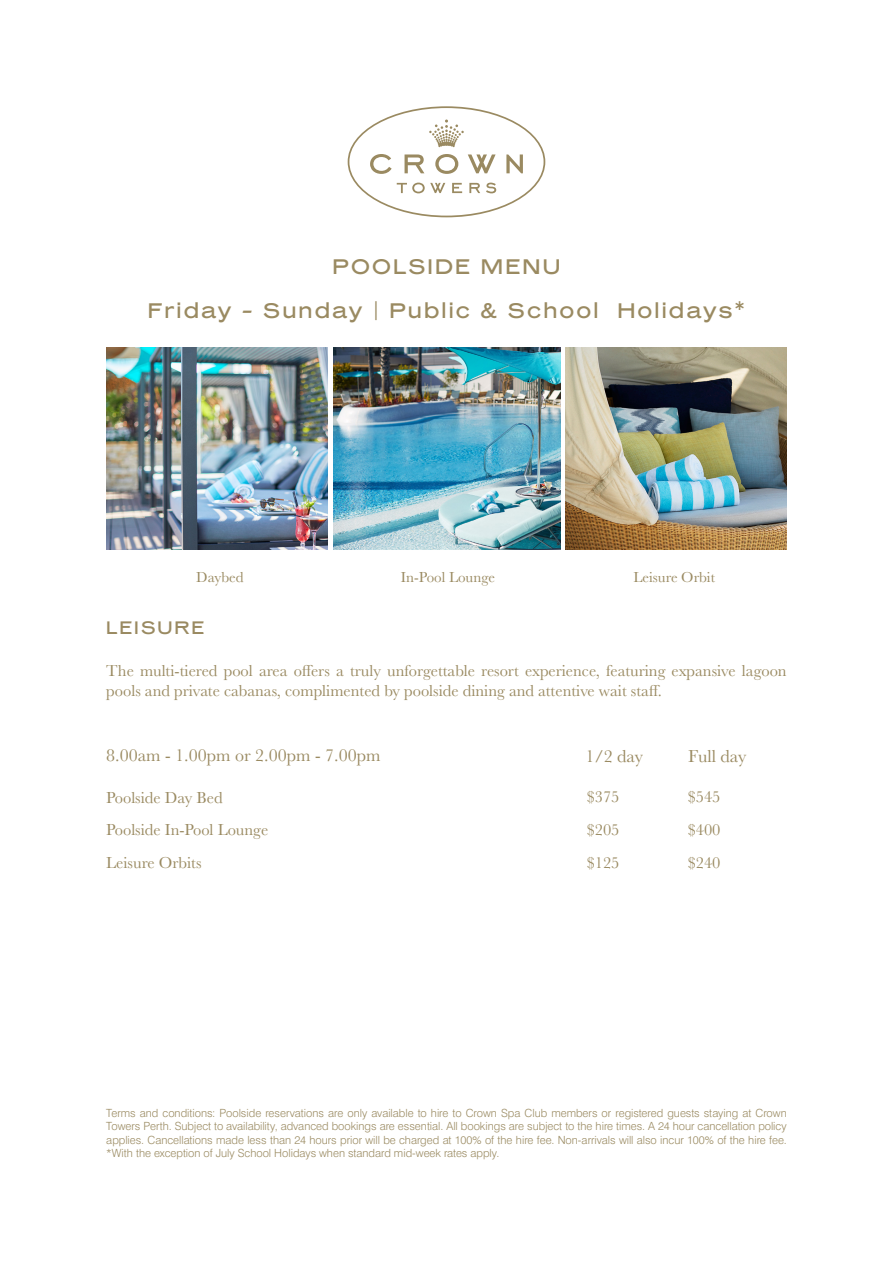
<style>
.page{position:relative;width:893px;height:1263px;background:#fff}
.page>*{position:absolute;margin:0;border:0;box-sizing:border-box;transform-origin:0 0}
.t1{font:21px "Mars Extended";letter-spacing:.1em;color:#9a8a61}
.t2{font:18px "Baskerville";color:#9a8a61}
.t3{font:18px "Mars Extended";letter-spacing:.1em;color:#9a8a61}
.t4{font:16.5px/19.8px "Baskerville";color:#9a8a61}
.t5{font:15px "Baskerville";color:#9a8a61}
.t6{font:300 11.25px/13.5px "Swiss 721 BT";color:#9a8a61;text-align:justify}
</style>
<div class="page">
<svg style="left:348px;top:106px;width:197px;height:111px"></svg>
<img style="left:566px;top:347px;width:221px;height:202px">
<img style="left:334px;top:347px;width:227px;height:202px">
<img style="left:106px;top:347px;width:221px;height:202px">
<p class="t1" style="left:333px;top:252px;width:229px">POOLSIDE MENU</p>
<p class="t1" style="left:148px;top:296px;width:599px">Friday - Sunday | Public &amp; School Holidays*</p>
<p class="t5" style="left:196px;top:567px;width:49px">Daybed</p>
<p class="t5" style="left:401px;top:567px;width:96px">In-Pool Lounge</p>
<p class="t5" style="left:633px;top:567px;width:83px">Leisure Orbit</p>
<p class="t3" style="left:106px;top:615px;width:100px">LEISURE</p>
<p class="t4" style="left:106px;top:661px;width:682px">The multi-tiered pool area offers a truly unforgettable resort experience, featuring expansive lagoon pools and private cabanas, complimented by poolside dining and attentive wait staff.</p>
<p class="t2" style="left:106px;top:744px;width:276px">8.00am - 1.00pm or 2.00pm - 7.00pm</p>
<p class="t2" style="left:585px;top:744px;width:59px">1/2 day</p>
<p class="t2" style="left:688px;top:744px;width:60px">Full day</p>
<p class="t4" style="left:106px;top:788px;width:118px">Poolside Day Bed</p>
<p class="t4" style="left:106px;top:820px;width:163px">Poolside In-Pool Lounge</p>
<p class="t4" style="left:106px;top:853px;width:97px">Leisure Orbits</p>
<p class="t4" style="left:587px;top:787px;width:34px">$375</p>
<p class="t4" style="left:587px;top:820px;width:34px">$205</p>
<p class="t4" style="left:587px;top:852px;width:34px">$125</p>
<p class="t4" style="left:688px;top:787px;width:34px">$545</p>
<p class="t4" style="left:688px;top:820px;width:34px">$400</p>
<p class="t4" style="left:688px;top:852px;width:34px">$240</p>
<p class="t6" style="left:106px;top:1106px;width:682px">Terms and conditions: Poolside reservations are only available to hire to Crown Spa Club members or registered guests staying at Crown Towers Perth. Subject to availability, advanced bookings are essential. All bookings are subject to the hire times. A 24 hour cancellation policy applies. Cancellations made less than 24 hours prior will be charged at 100% of the hire fee. Non-arrivals will also incur 100% of the hire fee. *With the exception of July School Holidays when standard mid-week rates apply.</p>
</div>
